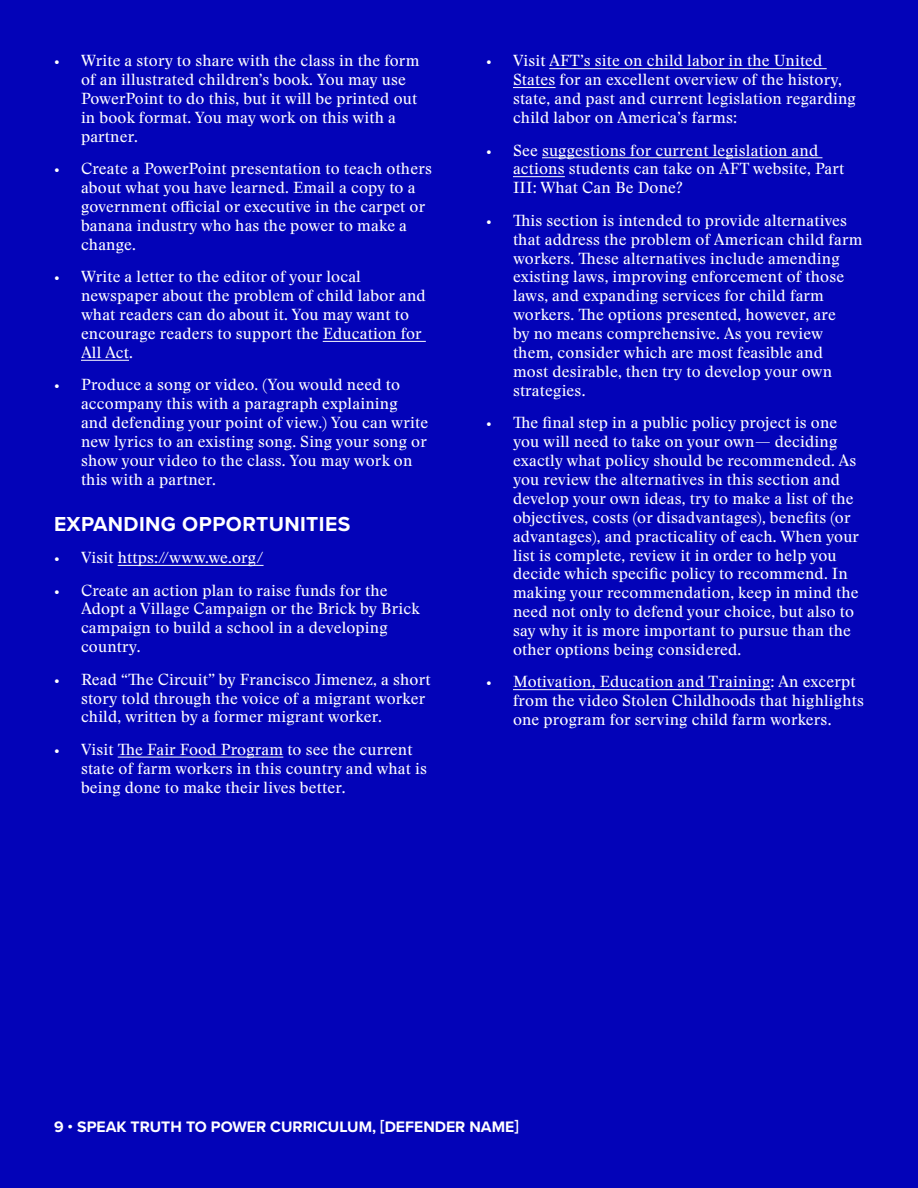
<style>
.page{position:relative;width:918px;height:1188px;background:#0303b8}
.page>*{position:absolute;margin:0;border:0;box-sizing:border-box;transform-origin:0 0}
.Tertiary_header__blu{font:700 21px "Proxima Nova";letter-spacing:.02em;color:#fff}
.t1{font:15.75px/18.9px "Stanley";letter-spacing:.01em;color:#fff}
.t2{font:700 15.75px "Proxima Nova";color:#fff}
.s1{font-family:"Proxima Nova";font-weight:700}
</style>
<div class="page">
<hr style="left:323px;top:341px;width:103px;height:1px;background:#fff">
<hr style="left:81px;top:360px;width:48px;height:1px;background:#fff">
<hr style="left:118px;top:565px;width:146px;height:1px;background:#fff">
<hr style="left:118px;top:757px;width:165px;height:1px;background:#fff">
<hr style="left:549px;top:68px;width:278px;height:1px;background:#fff">
<hr style="left:513px;top:87px;width:43px;height:1px;background:#fff">
<hr style="left:542px;top:157px;width:280px;height:1px;background:#fff">
<hr style="left:513px;top:176px;width:52px;height:1px;background:#fff">
<hr style="left:513px;top:689px;width:258px;height:1px;background:#fff">
<p class="t1" style="left:81px;top:52px;width:340px;text-indent:-27px"><span class="s1">•</span> Write a story to share with the class in the form of an illustrated children’s book. You may use PowerPoint to do this, but it will be printed out in book format. You may work on this with a partner.</p>
<p class="t1" style="left:81px;top:160px;width:352px;text-indent:-27px"><span class="s1">•</span> Create a PowerPoint presentation to teach others about what you have learned. Email a copy to a government official or executive in the carpet or banana industry who has the power to make a change.</p>
<p class="t1" style="left:81px;top:268px;width:346px;text-indent:-27px"><span class="s1">•</span> Write a letter to the editor of your local newspaper about the problem of child labor and what readers can do about it. You may want to encourage readers to support the Education for All Act.</p>
<p class="t1" style="left:81px;top:376px;width:349px;text-indent:-27px"><span class="s1">•</span> Produce a song or video. (You would need to accompany this with a paragraph explaining and defending your point of view.) You can write new lyrics to an existing song. Sing your song or show your video to the class. You may work on this with a partner.</p>
<p class="Tertiary_header__blu" style="left:54px;top:508px;width:298px">EXPANDING OPPORTUNITIES</p>
<p class="t1" style="left:54px;top:548px;width:211px"><span class="s1">•</span> Visit https://www.we.org/</p>
<p class="t1" style="left:81px;top:581px;width:340px;text-indent:-27px"><span class="s1">•</span> Create an action plan to raise funds for the Adopt a Village Campaign or the Brick by Brick campaign to build a school in a developing country.</p>
<p class="t1" style="left:81px;top:670px;width:351px;text-indent:-27px"><span class="s1">•</span> Read “The Circuit” by Francisco Jimenez, a short story told through the voice of a migrant worker child, written by a former migrant worker.</p>
<p class="t1" style="left:81px;top:740px;width:347px;text-indent:-27px"><span class="s1">•</span> Visit The Fair Food Program to see the current state of farm workers in this country and what is being done to make their lives better.</p>
<p class="t1" style="left:513px;top:52px;width:344px;text-indent:-27px"><span class="s1">•</span> Visit AFT’s site on child labor in the United States for an excellent overview of the history, state, and past and current legislation regarding child labor on America’s farms:</p>
<p class="t1" style="left:513px;top:141px;width:333px;text-indent:-27px"><span class="s1">•</span> See suggestions for current legislation and actions students can take on AFT website, Part<br>III: What Can Be Done?</p>
<p class="t1" style="left:513px;top:211px;width:351px;text-indent:-27px"><span class="s1">•</span> This section is intended to provide alternatives that address the problem of American child farm workers. These alternatives include amending existing laws, improving enforcement of those laws, and expanding services for child farm workers. The options presented, however, are<br>by no means comprehensive. As you review them, consider which are most feasible and<br>most desirable, then try to develop your own strategies.</p>
<p class="t1" style="left:513px;top:413px;width:348px;text-indent:-27px"><span class="s1">•</span> The final step in a public policy project is one you will need to take on your own— deciding exactly what policy should be recommended. As you review the alternatives in this section and develop your own ideas, try to make a list of the objectives, costs (or disadvantages), benefits (or advantages), and practicality of each. When your list is complete, review it in order to help you decide which specific policy to recommend. In making your recommendation, keep in mind the need not only to defend your choice, but also to say why it is more important to pursue than the other options being considered.</p>
<p class="t1" style="left:513px;top:673px;width:352px;text-indent:-27px"><span class="s1">•</span> Motivation, Education and Training: An excerpt from the video Stolen Childhoods that highlights one program for serving child farm workers.</p>
<p class="t2" style="left:54px;top:1115px;width:466px">9 • SPEAK TRUTH TO POWER CURRICULUM, [DEFENDER NAME]</p>
</div>
